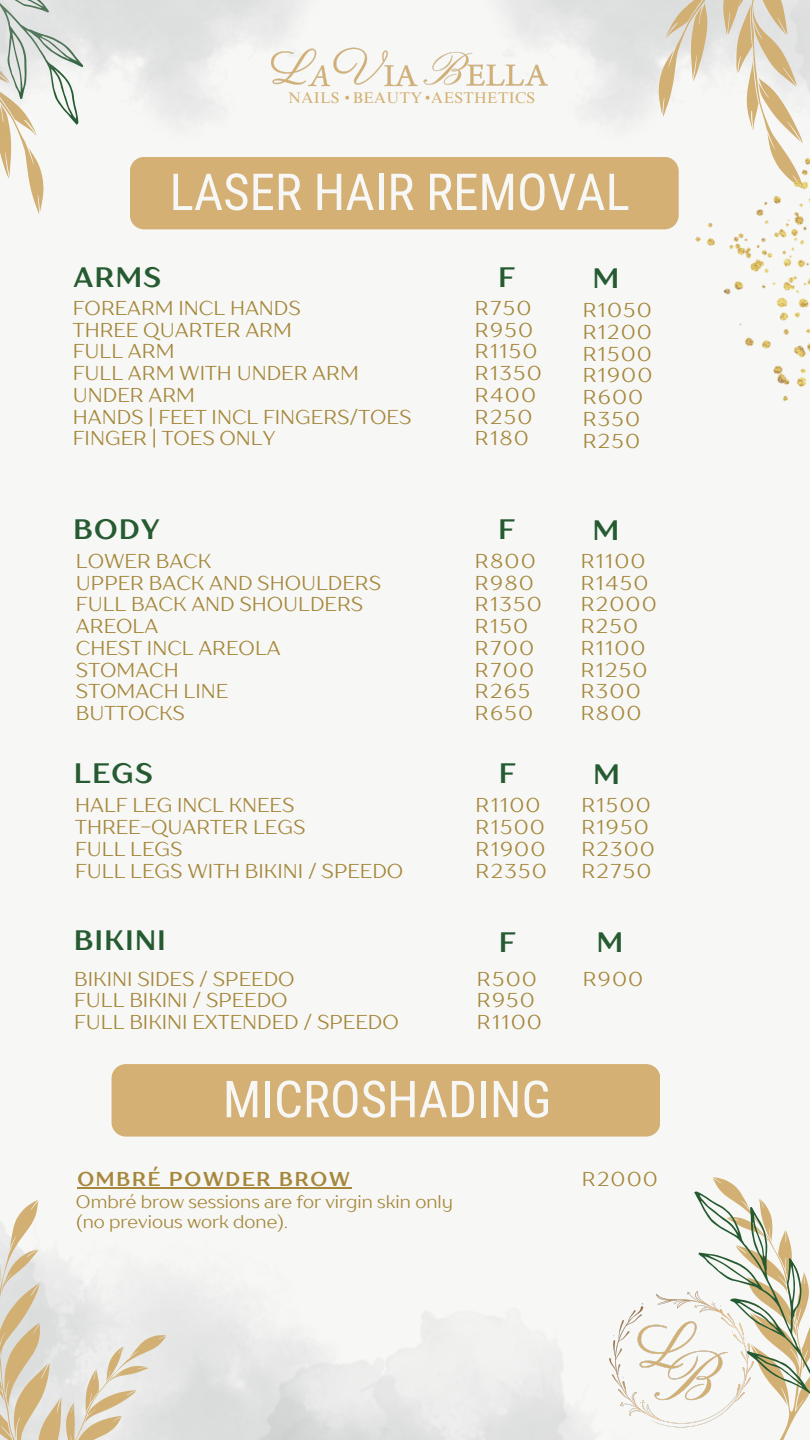
<style>
.page{position:relative;width:810px;height:1440px;background:#f7f8f6}
.page>*{position:absolute;margin:0;border:0;box-sizing:border-box;transform-origin:0 0}
.t1{font:51px "Roboto Condensed";color:#f7f8f6}
.t2{font:700 28px "TT Drugs";letter-spacing:.05em;color:#265b32}
.t3{font:20px/21.8px "TT Drugs";color:#a6873b}
.t4{font:20px/21.8px "TT Drugs";letter-spacing:.09em;color:#a6873b}
.t5{font:700 20px "TT Drugs";letter-spacing:.09em;color:#a6873b}
.t6{font:18px/19.5px "TT Drugs";color:#a6873b}
.t7{font:15.5px "Times NRMT Pro";letter-spacing:.025em;color:#d4b074}
</style>
<div class="page">
<svg style="left:658px;top:0;width:152px;height:41px;background:#dad0bb"></svg>
<svg style="left:713px;top:1177px;width:27px;height:15px"></svg>
<svg style="left:0;top:1200px;width:167px;height:240px"></svg>
<img style="left:328px;top:27px;width:219px;height:60px">
<svg style="left:345px;top:96px;width:4px;height:4px"></svg>
<svg style="left:426px;top:96px;width:3px;height:4px"></svg>
<svg style="left:2px;top:160px;width:42px;height:54px"></svg>
<svg style="left:609px;top:1192px;width:201px;height:248px"></svg>
<img style="left:643px;top:41px;width:167px;height:361px">
<div style="left:130px;top:157px;width:549px;height:72px;background:#d4b074;border-radius:14px"></div>
<img style="left:0;top:0;width:328px;height:160px">
<div style="left:112px;top:1064px;width:548px;height:73px;background:#d4b074;border-radius:14px"></div>
<hr style="left:77px;top:1187px;width:275px;height:2px;background:#a6873b">
<p class="t7" style="left:288px;top:88px;width:248px">NAILS BEAUTY AESTHETICS</p>
<h1 class="t1" style="left:170px;top:156px;width:462px">LASER HAIR REMOVAL</h1>
<h2 class="t2" style="left:74px;top:258px;width:89px">ARMS</h2>
<h2 class="t2" style="left:498px;top:258px;width:18px">F</h2>
<h2 class="t2" style="left:593px;top:259px;width:28px">M</h2>
<p class="t3" style="left:73px;top:297px;width:340px">FOREARM INCL HANDS<br>THREE QUARTER ARM<br>FULL ARM<br>FULL ARM WITH UNDER ARM<br>UNDER ARM<br>HANDS | FEET INCL FINGERS/TOES<br>FINGER | TOES ONLY</p>
<p class="t4" style="left:583px;top:299px;width:71px">R1050<br>R1200<br>R1500<br>R1900<br>R600<br>R350<br>R250</p>
<p class="t4" style="left:475px;top:297px;width:68px">R750<br>R950<br>R1150<br>R1350<br>R400<br>R250<br>R180</p>
<h2 class="t2" style="left:74px;top:510px;width:87px">BODY</h2>
<h2 class="t2" style="left:498px;top:510px;width:18px">F</h2>
<h2 class="t2" style="left:593px;top:512px;width:28px">M</h2>
<p class="t3" style="left:76px;top:550px;width:307px">LOWER BACK<br>UPPER BACK AND SHOULDERS<br>FULL BACK AND SHOULDERS<br>AREOLA<br>CHEST INCL AREOLA<br>STOMACH<br>STOMACH LINE<br>BUTTOCKS</p>
<p class="t4" style="left:581px;top:550px;width:77px">R1100<br>R1450<br>R2000<br>R250<br>R1100<br>R1250<br>R300<br>R800</p>
<p class="t4" style="left:475px;top:550px;width:68px">R800<br>R980<br>R1350<br>R150<br>R700<br>R700<br>R265<br>R650</p>
<h2 class="t2" style="left:74px;top:755px;width:80px">LEGS</h2>
<h2 class="t2" style="left:499px;top:755px;width:18px">F</h2>
<h2 class="t2" style="left:594px;top:756px;width:28px">M</h2>
<p class="t3" style="left:75px;top:794px;width:330px">HALF LEG INCL KNEES<br>THREE-QUARTER LEGS<br>FULL LEGS<br>FULL LEGS WITH BIKINI / SPEEDO</p>
<p class="t4" style="left:581px;top:794px;width:75px">R1500<br>R1950<br>R2300<br>R2750</p>
<p class="t4" style="left:476px;top:794px;width:72px">R1100<br>R1500<br>R1900<br>R2350</p>
<h2 class="t2" style="left:74px;top:921px;width:93px">BIKINI</h2>
<h2 class="t2" style="left:499px;top:924px;width:18px">F</h2>
<h2 class="t2" style="left:597px;top:924px;width:28px">M</h2>
<p class="t3" style="left:74px;top:968px;width:326px">BIKINI SIDES / SPEEDO<br>FULL BIKINI / SPEEDO<br>FULL BIKINI EXTENDED / SPEEDO</p>
<p class="t3" style="left:583px;top:968px;width:62px">R900</p>
<p class="t4" style="left:477px;top:968px;width:66px">R500<br>R950<br>R1100</p>
<h1 class="t1" style="left:223px;top:1063px;width:330px">MICROSHADING</h1>
<p class="t5" style="left:77px;top:1165px;width:274px">OMBRÉ POWDER BROW</p>
<p class="t3" style="left:582px;top:1167px;width:77px">R2000</p>
<p class="t6" style="left:76px;top:1192px;width:379px">Ombré brow sessions are for virgin skin only (no previous work done).</p>
</div>
